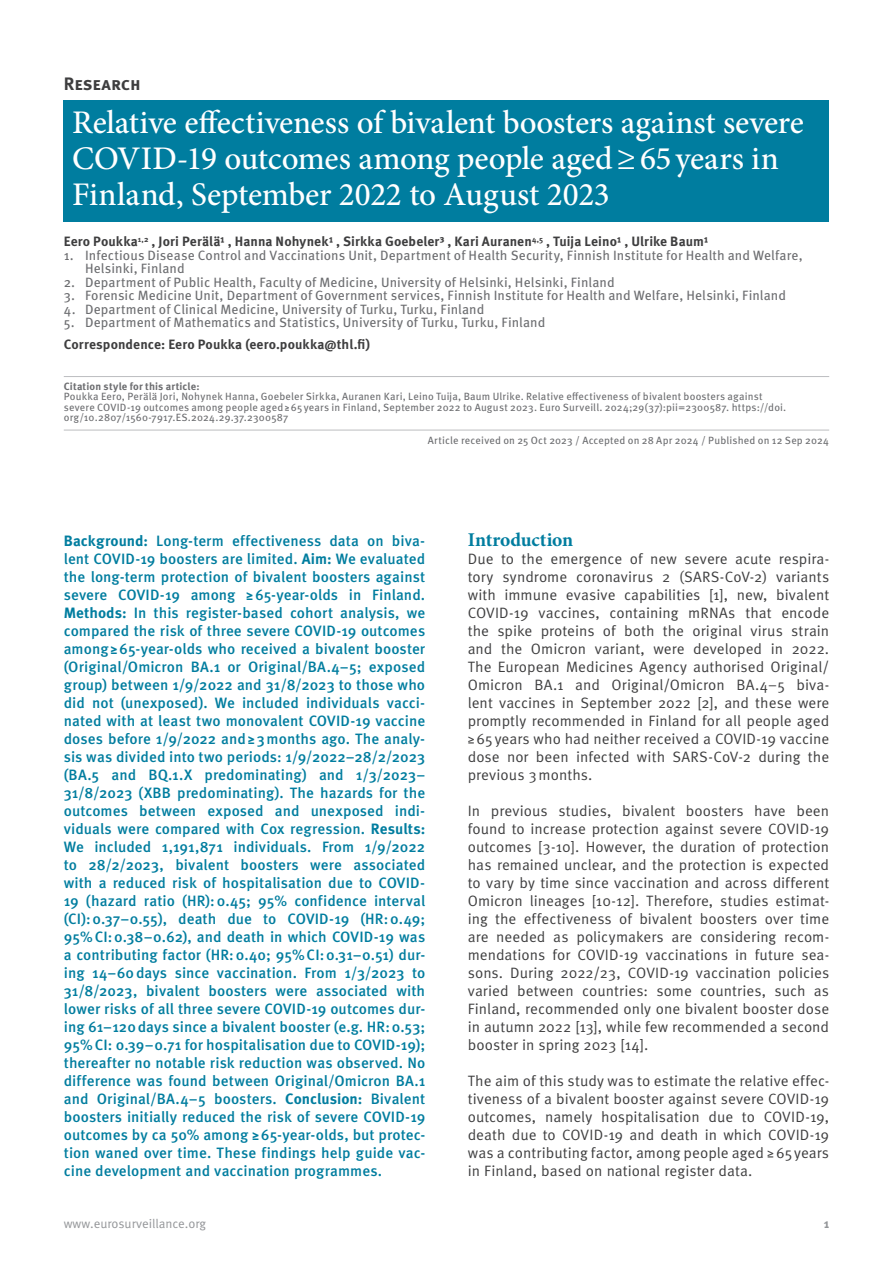
<style>
.page{position:relative;width:893px;height:1263px;background:#fff}
.page>*{position:absolute;margin:0;border:0;box-sizing:border-box;transform-origin:0 0}
.t1{font:500 33px/36px "Minion Pro";letter-spacing:-.01em;color:#fff}
.t2{font:700 19.5px "Minion Pro";letter-spacing:-.005em;color:#007d9f}
.t3{font:700 18px "Meta Pro";letter-spacing:-.005em;color:#3e3e3f}
.t4{font:500 15px/18px "Meta Pro";color:#007d9f;text-align:justify}
.t5{font:15px/18px "Meta Pro";color:#3e3e3f;text-align:justify}
.t6{font:13.5px/13.5px "Meta Pro";letter-spacing:.01em;color:#6c6d70}
.t7{font:700 13.5px "Meta Pro";letter-spacing:.005em;color:#3e3e3f}
.t8{font:12.75px "Meta Pro";color:#939598}
.t9{font:700 12.75px "Meta Pro";color:#939598}
.t10{font:10.5px/10.5px "Meta Pro";letter-spacing:.02em;color:#6c6d70}
.t11{font:700 10.5px "Meta Pro";letter-spacing:.015em;color:#6c6d70}
.s1{font-weight:700}
</style>
<div class="page">
<hr style="left:64px;top:376px;width:765px;height:1px;background:#bcbdc0">
<hr style="left:64px;top:430px;width:765px;height:1px;background:#bcbdc0">
<div style="left:64px;top:100px;width:765px;height:122px;background:#007d9f"></div>
<p class="t3" style="left:64px;top:72px;width:79px">Research</p>
<h1 class="t1" style="left:72px;top:104px;width:733px">Relative effectiveness of bivalent boosters against severe<br>COVID-19 outcomes among people aged≥65 years in<br>Finland, September 2022 to August 2023</h1>
<p class="t7" style="left:64px;top:233px;width:646px">Eero Poukka<sup>1,2</sup> , Jori Perälä¹ , Hanna Nohynek¹ , Sirkka Goebeler³ , Kari Auranen<sup>4,5</sup> , Tuija Leino¹ , Ulrike Baum¹</p>
<p class="t6" style="left:85px;top:249px;width:719px;text-indent:-21px">1. Infectious Disease Control and Vaccinations Unit, Department of Health Security, Finnish Institute for Health and Welfare,<br>Helsinki, Finland</p>
<p class="t6" style="left:64px;top:276px;width:552px">2. Department of Public Health, Faculty of Medicine, University of Helsinki, Helsinki, Finland</p>
<p class="t6" style="left:64px;top:289px;width:724px">3. Forensic Medicine Unit, Department of Government services, Finnish Institute for Health and Welfare, Helsinki, Finland</p>
<p class="t6" style="left:64px;top:303px;width:422px">4. Department of Clinical Medicine, University of Turku, Turku, Finland</p>
<p class="t6" style="left:64px;top:316px;width:483px">5. Department of Mathematics and Statistics, University of Turku, Turku, Finland</p>
<p class="t7" style="left:64px;top:336px;width:308px">Correspondence: Eero Poukka (eero.poukka@thl.fi)</p>
<p class="t11" style="left:64px;top:379px;width:137px">Citation style for this article:</p>
<p class="t10" style="left:64px;top:392px;width:724px">Poukka Eero, Perälä Jori, Nohynek Hanna, Goebeler Sirkka, Auranen Kari, Leino Tuija, Baum Ulrike. Relative effectiveness of bivalent boosters against severe COVID-19 outcomes among people aged≥65years in Finland, September 2022 to August 2023. Euro Surveill. 2024;29(37):pii=2300587. https://doi. org/10.2807/1560-7917.ES.2024.29.37.2300587</p>
<p class="t10" style="left:428px;top:436px;width:403px">Article received on 25 Oct 2023 / Accepted on 28 Apr 2024 / Published on 12 Sep 2024</p>
<p class="t4" style="left:64px;top:532px;width:363px"><span class="s1">Background:</span> Long-term effectiveness data on biva&shy;lent COVID-19 boosters are limited. <span class="s1">Aim:</span> We evaluated the long-term protection of bivalent boosters against severe COVID-19 among ≥65-year-olds in Finland.<br><span class="s1">Methods:</span> In this register-based cohort analysis, we compared the risk of three severe COVID-19 outcomes among≥65-year-olds who received a bivalent booster (Original/Omicron BA.1 or Original/BA.4–5; exposed group) between 1/9/2022 and 31/8/2023 to those who did not (unexposed). We included individuals vacci&shy;nated with at least two monovalent COVID-19 vaccine doses before 1/9/2022 and≥3months ago. The analy&shy;sis was divided into two periods: 1/9/2022–28/2/2023 (BA.5 and BQ.1.X predominating) and 1/3/2023– 31/8/2023 (XBB predominating). The hazards for the outcomes between exposed and unexposed indi&shy;viduals were compared with Cox regression. <span class="s1">Results:<br></span>We included 1,191,871 individuals. From 1/9/2022 to 28/2/2023, bivalent boosters were associated with a reduced risk of hospitalisation due to COVID-19 (hazard ratio (HR):0.45; 95% confidence interval (CI):0.37–0.55), death due to COVID-19 (HR:0.49; 95%CI:0.38–0.62), and death in which COVID-19 was a contributing factor (HR:0.40; 95%CI:0.31–0.51) dur&shy;ing 14–60days since vaccination. From 1/3/2023 to 31/8/2023, bivalent boosters were associated with lower risks of all three severe COVID-19 outcomes dur&shy;ing 61–120days since a bivalent booster (e.g. HR:0.53; 95%CI: 0.39–0.71 for hospitalisation due to COVID-19); thereafter no notable risk reduction was observed. No difference was found between Original/Omicron BA.1 and Original/BA.4–5 boosters. <span class="s1">Conclusion:</span> Bivalent boosters initially reduced the risk of severe COVID-19 outcomes by ca 50% among ≥65-year-olds, but protec&shy;tion waned over time. These findings help guide vac&shy;cine development and vaccination programmes.</p>
<h2 class="t2" style="left:468px;top:526px;width:107px">Introduction</h2>
<p class="t5" style="left:468px;top:550px;width:363px">Due to the emergence of new severe acute respira&shy;tory syndrome coronavirus 2 (SARS-CoV-2) variants with immune evasive capabilities [1], new, bivalent COVID-19 vaccines, containing mRNAs that encode the spike proteins of both the original virus strain and the Omicron variant, were developed in 2022.<br>The European Medicines Agency authorised Original/ Omicron BA.1 and Original/Omicron BA.4–5 biva&shy;lent vaccines in September 2022 [2], and these were promptly recommended in Finland for all people aged ≥65years who had neither received a COVID-19 vaccine dose nor been infected with SARS-CoV-2 during the previous 3months.</p>
<p class="t5" style="left:468px;top:802px;width:363px">In previous studies, bivalent boosters have been found to increase protection against severe COVID-19 outcomes [3-10]. However, the duration of protection has remained unclear, and the protection is expected to vary by time since vaccination and across different Omicron lineages [10-12]. Therefore, studies estimat&shy;ing the effectiveness of bivalent boosters over time are needed as policymakers are considering recom&shy;mendations for COVID-19 vaccinations in future sea&shy;sons. During 2022/23, COVID-19 vaccination policies varied between countries: some countries, such as Finland, recommended only one bivalent booster dose in autumn 2022 [13], while few recommended a second booster in spring 2023 [14].</p>
<p class="t5" style="left:468px;top:1072px;width:363px">The aim of this study was to estimate the relative effec&shy;tiveness of a bivalent booster against severe COVID-19 outcomes, namely hospitalisation due to COVID-19, death due to COVID-19 and death in which COVID-19 was a contributing factor, among people aged ≥65years in Finland, based on national register data.</p>
<p class="t8" style="left:64px;top:1215px;width:144px">www.eurosurveillance.org</p>
<p class="t9" style="left:824px;top:1215px;width:7px">1</p>
</div>
